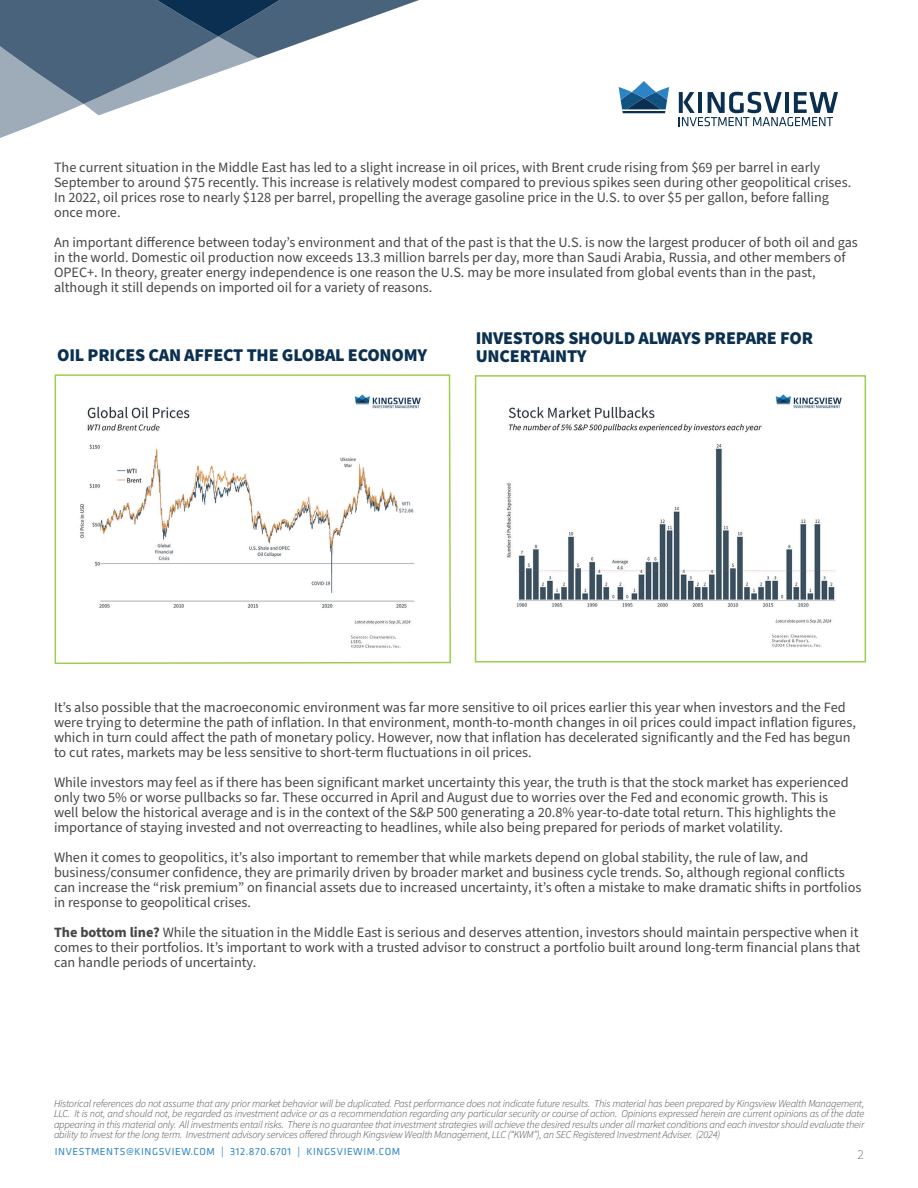
<style>
.page{position:relative;width:918px;height:1188px;background:#fff}
.page>*{position:absolute;margin:0;border:0;box-sizing:border-box;transform-origin:0 0}
.t1{font:18px/18px "Source Sans Variable";letter-spacing:-.01em;color:#0b3050}
.t2{font:14.25px/15px "Source Sans Pro";color:#474748}
.t3{font:13.5px "Source Sans Variable";color:#474748}
.t4{font:italic 10.5px/10.5px "Source Sans Variable";letter-spacing:-.02em;color:#474748;text-align:justify}
.t5{font:10.5px "Klavika Basic";letter-spacing:.055em;color:#2c84c6}
.s1{font-weight:700}
</style>
<div class="page">
<svg style="left:0;top:0;width:419px;height:138px"></svg>
<hr style="left:622px;top:111px;width:43px;height:2px;background:#0a2f50">
<svg style="left:619px;top:81px;width:50px;height:28px"></svg>
<svg style="left:679px;top:92px;width:159px;height:34px"></svg>
<img style="left:506px;top:394px;width:336px;height:253px">
<div style="left:475px;top:375px;width:391px;height:288px;border:2px solid #9fcd4d"></div>
<svg style="left:54px;top:374px;width:397px;height:290px"></svg>
<p class="t2" style="left:54px;top:160px;width:799px">The current situation in the Middle East has led to a slight increase in oil prices, with Brent crude rising from $69 per barrel in early September to around $75 recently. This increase is relatively modest compared to previous spikes seen during other geopolitical crises.<br>In 2022, oil prices rose to nearly $128 per barrel, propelling the average gasoline price in the U.S. to over $5 per gallon, before falling once more.</p>
<p class="t2" style="left:54px;top:236px;width:805px">An important difference between today’s environment and that of the past is that the U.S. is now the largest producer of both oil and gas in the world. Domestic oil production now exceeds 13.3 million barrels per day, more than Saudi Arabia, Russia, and other members of OPEC+. In theory, greater energy independence is one reason the U.S. may be more insulated from global events than in the past, although it still depends on imported oil for a variety of reasons.</p>
<p class="t1" style="left:57px;top:346px;width:372px">OIL PRICES CAN AFFECT THE GLOBAL ECONOMY</p>
<p class="t1" style="left:476px;top:330px;width:339px">INVESTORS SHOULD ALWAYS PREPARE FOR<br>UNCERTAINTY</p>
<p class="t2" style="left:54px;top:701px;width:803px">It’s also possible that the macroeconomic environment was far more sensitive to oil prices earlier this year when investors and the Fed were trying to determine the path of inflation. In that environment, month-to-month changes in oil prices could impact inflation figures, which in turn could affect the path of monetary policy. However, now that inflation has decelerated significantly and the Fed has begun to cut rates, markets may be less sensitive to short-term fluctuations in oil prices.</p>
<p class="t2" style="left:54px;top:776px;width:796px">While investors may feel as if there has been significant market uncertainty this year, the truth is that the stock market has experienced only two 5% or worse pullbacks so far. These occurred in April and August due to worries over the Fed and economic growth. This is well below the historical average and is in the context of the S&amp;P 500 generating a 20.8% year-to-date total return. This highlights the importance of staying invested and not overreacting to headlines, while also being prepared for periods of market volatility.</p>
<p class="t2" style="left:54px;top:851px;width:809px">When it comes to geopolitics, it’s also important to remember that while markets depend on global stability, the rule of law, and business/consumer confidence, they are primarily driven by broader market and business cycle trends. So, although regional conflicts can increase the “risk premium” on financial assets due to increased uncertainty, it’s often a mistake to make dramatic shifts in portfolios in response to geopolitical crises.</p>
<p class="t2" style="left:54px;top:926px;width:808px;text-align:justify"><span class="s1">The bottom line?</span> While the situation in the Middle East is serious and deserves attention, investors should maintain perspective when it comes to their portfolios. It’s important to work with a trusted advisor to construct a portfolio built around long-term financial plans that can handle periods of uncertainty.</p>
<p class="t4" style="left:54px;top:1098px;width:812px">Historical references do not assume that any prior market behavior will be duplicated. Past performance does not indicate future results. This material has been prepared by Kingsview Wealth Management, LLC. It is not, and should not, be regarded as investment advice or as a recommendation regarding any particular security or course of action. Opinions expressed herein are current opinions as of the date appearing in this material only. All investments entail risks. There is no guarantee that investment strategies will achieve the desired results under all market conditions and each investor should evaluate their ability to invest for the long term. Investment advisory services offered through Kingsview Wealth Management, LLC (“KWM”), an SEC Registered Investment Adviser. (2024)</p>
<p class="t5" style="left:55px;top:1145px;width:347px">INVESTMENTS@KINGSVIEW.COM | 312.870.6701 | KINGSVIEWIM.COM</p>
<p class="t3" style="left:858px;top:1146px;width:8px">2</p>
</div>
